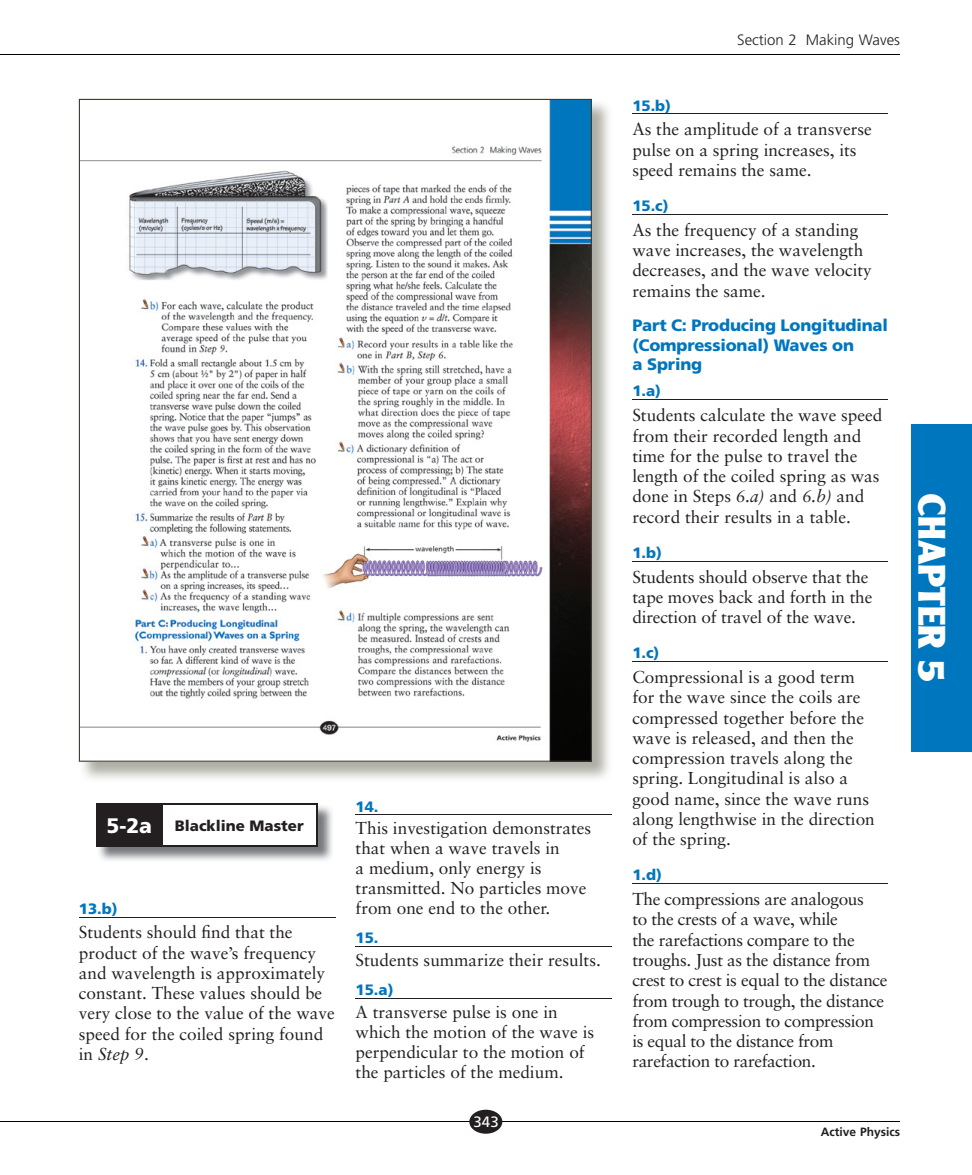
<style>
.page{position:relative;width:972px;height:1175px;background:#fff}
.page>*{position:absolute;margin:0;border:0;box-sizing:border-box;transform-origin:0 0}
.t1{font:900 37.5px "Clearface Gothic LH";color:#fff}
.t2{font:17.25px/20.2px "Sabon";color:#231f20}
.t3{font:17.25px/20.2px "Sabon";letter-spacing:-.02em;color:#231f20}
.t4{font:900 16.5px/19.5px "Frutiger";letter-spacing:-.01em;color:#0076be}
.t5{font:900 15px "Frutiger";color:#0076be}
.t6{font:300 15px "Frutiger";color:#231f20}
.t7{font:900 15px "Frutiger";color:#231f20}
.t8{font:15px "Frutiger";color:#fff}
.t9{font:700 12px "Frutiger";color:#231f20}
.s1{font-size:21px;color:#fff}
.s2{font-style:italic}
</style>
<div class="page">
<hr style="left:0;top:1120px;width:900px;height:1px;background:#000">
<hr style="left:0;top:54px;width:900px;height:1px;background:#000">
<div style="left:469px;top:1109px;width:33px;height:24px;background:#231f20;border-radius:50%"></div>
<div style="left:911px;top:424px;width:61px;height:327px;background:#0076be"></div>
<img style="left:79px;top:103px;width:530px;height:676px">
<svg style="left:79px;top:99px;width:513px;height:662px"></svg>
<hr style="left:79px;top:916px;width:256px;height:1px;background:#231f20">
<img style="left:98px;top:806px;width:234px;height:55px">
<div style="left:97px;top:804px;width:65px;height:41px;background:#231f20"></div>
<div style="left:162px;top:804px;width:155px;height:41px;background:#fff"></div>
<hr style="left:96px;top:803px;width:66px;height:2px;background:#231f20">
<hr style="left:96px;top:805px;width:2px;height:40px;background:#231f20">
<hr style="left:162px;top:803px;width:156px;height:2px;background:#231f20">
<hr style="left:316px;top:805px;width:2px;height:40px;background:#231f20">
<hr style="left:96px;top:845px;width:66px;height:1px;background:#231f20">
<hr style="left:162px;top:845px;width:156px;height:1px;background:#231f20">
<hr style="left:356px;top:814px;width:256px;height:1px;background:#231f20">
<hr style="left:356px;top:946px;width:256px;height:1px;background:#231f20">
<hr style="left:356px;top:998px;width:256px;height:1px;background:#231f20">
<hr style="left:632px;top:114px;width:256px;height:1px;background:#231f20">
<hr style="left:632px;top:214px;width:256px;height:1px;background:#231f20">
<hr style="left:632px;top:399px;width:256px;height:1px;background:#231f20">
<hr style="left:632px;top:561px;width:256px;height:1px;background:#231f20">
<hr style="left:632px;top:661px;width:256px;height:1px;background:#231f20">
<hr style="left:632px;top:883px;width:256px;height:1px;background:#231f20">
<p class="t7" style="left:107px;top:816px;width:199px"><span class="s1">5-2a</span> Blackline Master</p>
<p class="t5" style="left:79px;top:899px;width:40px">13.b)</p>
<p class="t2" style="left:79px;top:922px;width:257px">Students should find that the product of the wave’s frequency and wavelength is approximately constant. These values should be very close to the value of the wave speed for the coiled spring found in <span class="s2">Step 9</span>.</p>
<p class="t5" style="left:356px;top:797px;width:24px">14.</p>
<p class="t2" style="left:356px;top:818px;width:237px">This investigation demonstrates that when a wave travels in<br>a medium, only energy is transmitted. No particles move from one end to the other.</p>
<p class="t5" style="left:356px;top:929px;width:24px">15.</p>
<p class="t2" style="left:356px;top:950px;width:247px">Students summarize their results.</p>
<p class="t5" style="left:356px;top:980px;width:39px">15.a)</p>
<p class="t2" style="left:356px;top:1002px;width:240px">A transverse pulse is one in which the motion of the wave is perpendicular to the motion of the particles of the medium.</p>
<p class="t8" style="left:474px;top:1112px;width:27px">343</p>
<p class="t6" style="left:737px;top:31px;width:164px">Section 2 Making Waves</p>
<p class="t5" style="left:632px;top:96px;width:40px">15.b)</p>
<p class="t2" style="left:632px;top:119px;width:241px">As the amplitude of a transverse pulse on a spring increases, its speed remains the same.</p>
<p class="t5" style="left:632px;top:197px;width:38px">15.c)</p>
<p class="t2" style="left:632px;top:219px;width:241px">As the frequency of a standing wave increases, the wavelength decreases, and the wave velocity remains the same.</p>
<p class="t4" style="left:632px;top:315px;width:257px">Part C: Producing Longitudinal (Compressional) Waves on<br>a Spring</p>
<p class="t5" style="left:632px;top:382px;width:30px">1.a)</p>
<p class="t2" style="left:632px;top:405px;width:252px">Students calculate the wave speed from their recorded length and time for the pulse to travel the length of the coiled spring as was done in Steps <span class="s2">6.a)</span> and <span class="s2">6.b)</span> and record their results in a table.</p>
<p class="t5" style="left:632px;top:543px;width:31px">1.b)</p>
<p class="t2" style="left:632px;top:566px;width:242px">Students should observe that the tape moves back and forth in the direction of travel of the wave.</p>
<p class="t5" style="left:632px;top:644px;width:29px">1.c)</p>
<p class="t2" style="left:632px;top:667px;width:244px">Compressional is a good term for the wave since the coils are compressed together before the wave is released, and then the compression travels along the spring. Longitudinal is also a good name, since the wave runs along lengthwise in the direction of the spring.</p>
<p class="t5" style="left:632px;top:866px;width:31px">1.d)</p>
<p class="t3" style="left:632px;top:889px;width:257px">The compressions are analogous<br>to the crests of a wave, while<br>the rarefactions compare to the troughs. Just as the distance from crest to crest is equal to the distance from trough to trough, the distance from compression to compression is equal to the distance from rarefaction to rarefaction.</p>
<h1 class="t1" style="left:955px;top:493px;width:190px;rotate:90deg">CHaPter 5</h1>
<p class="t9" style="left:821px;top:1124px;width:81px">Active Physics</p>
</div>
